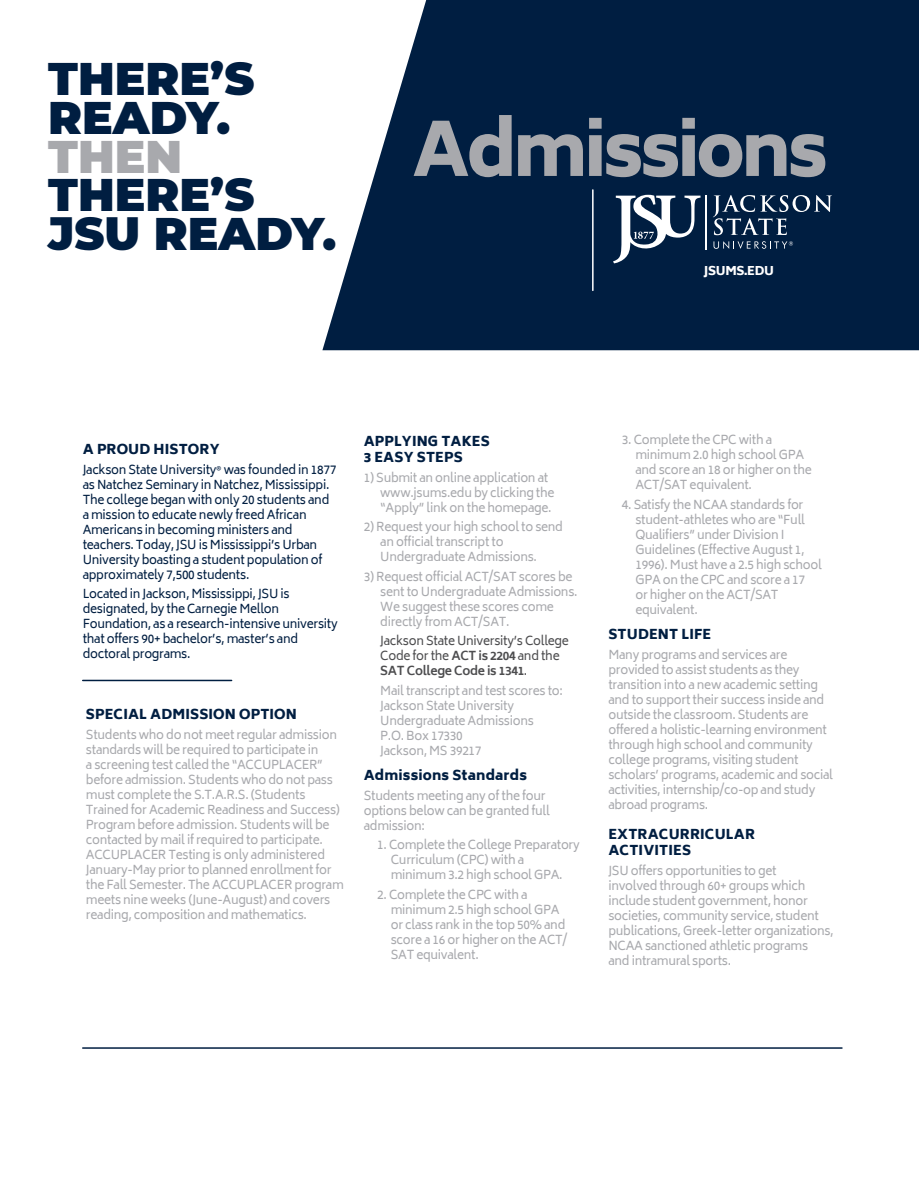
<style>
.page{position:relative;width:919px;height:1188px;background:#fff}
.page>*{position:absolute;margin:0;border:0;box-sizing:border-box;transform-origin:0 0}
.t1{font:900 72px "Biryani";letter-spacing:-.05em;color:#a8a9ad}
.t2{font:900 45.6px "Montserrat";color:#001e41}
.t3{font:900 45.6px "Montserrat";color:#a8a9ad}
.t4{font:900 13.5px/16.5px "Biryani";letter-spacing:.01em;color:#001e41}
.t5{font:12px/15px "Biryani";letter-spacing:-.025em;color:#a8a9ad}
.t6{font:12px/15px "Biryani";letter-spacing:-.025em;color:#001e41}
.t7{font:12px "Biryani";letter-spacing:-.025em;color:#4d4d4f}
.t8{font:700 12px "Biryani";letter-spacing:-.025em;color:#4d4d4f}
.t9{font:900 12px "Biryani";letter-spacing:-.025em;color:#fff}
.s1{font-size:7.5px}
.s2{font-weight:700}
.s3{font-weight:400}
</style>
<div class="page">
<hr style="left:83px;top:680px;width:148px;height:1px;background:#001e41">
<svg style="left:322px;top:0;width:596px;height:350px;background:#173252"></svg>
<hr style="left:592px;top:190px;width:1px;height:100px;background:#fff">
<svg style="left:712px;top:195px;width:119px;height:40px;background:#2f4764"></svg>
<hr style="left:704px;top:195px;width:2px;height:54px;background:#fff">
<svg style="left:613px;top:195px;width:87px;height:68px"></svg>
<svg style="left:713px;top:241px;width:79px;height:8px"></svg>
<hr style="left:83px;top:1047px;width:758px;height:2px;background:#001e41">
<p class="t2" style="left:48px;top:45px;width:208px">THERE’S</p>
<p class="t2" style="left:48px;top:83px;width:184px">READY.</p>
<p class="t3" style="left:48px;top:122px;width:135px">THEN</p>
<p class="t2" style="left:48px;top:161px;width:208px">THERE’S</p>
<p class="t2" style="left:48px;top:199px;width:289px">JSU READY.</p>
<p class="t1" style="left:411px;top:109px;width:418px">Admissions</p>
<p class="t9" style="left:703px;top:264px;width:71px">JSUMS.EDU</p>
<p class="t4" style="left:83px;top:441px;width:138px">A PROUD HISTORY</p>
<p class="t6" style="left:83px;top:462px;width:255px">Jackson State University<span class="s1">®</span> was founded in 1877 as Natchez Seminary in Natchez, Mississippi.<br>The college began with only 20 students and a mission to educate newly freed African Americans in becoming ministers and teachers. Today, JSU is Mississippi’s Urban University boasting a student population of approximately 7,500 students.</p>
<p class="t6" style="left:83px;top:586px;width:256px">Located in Jackson, Mississippi, JSU is designated, by the Carnegie Mellon Foundation, as a research-intensive university that offers 90+ bachelor’s, master’s and doctoral programs.</p>
<p class="t4" style="left:86px;top:706px;width:212px">SPECIAL ADMISSION OPTION</p>
<p class="t5" style="left:86px;top:727px;width:259px">Students who do not meet regular admission standards will be required to participate in<br>a screening test called the “ACCUPLACER” before admission. Students who do not pass must complete the S.T.A.R.S. (Students Trained for Academic Readiness and Success)<br>Program before admission. Students will be contacted by mail if required to participate.<br>ACCUPLACER Testing is only administered January-May prior to planned enrollment for the Fall Semester. The ACCUPLACER program meets nine weeks (June-August) and covers reading, composition and mathematics.</p>
<p class="t4" style="left:363px;top:433px;width:128px">APPLYING TAKES</p>
<p class="t4" style="left:363px;top:449px;width:100px">3 EASY STEPS</p>
<p class="t5" style="left:363px;top:470px;width:186px">1) Submit an online application at</p>
<p class="t5" style="left:380px;top:485px;width:176px">www.jsums.edu by clicking the</p>
<p class="t5" style="left:380px;top:500px;width:173px">“Apply” link on the homepage.</p>
<p class="t5" style="left:363px;top:520px;width:201px">2) Request your high school to send</p>
<p class="t5" style="left:380px;top:535px;width:125px">an official transcript to</p>
<p class="t5" style="left:380px;top:550px;width:158px">Undergraduate Admissions.</p>
<p class="t5" style="left:363px;top:569px;width:210px">3) Request official ACT/SAT scores be</p>
<p class="t5" style="left:380px;top:584px;width:199px">sent to Undergraduate Admissions.</p>
<p class="t5" style="left:380px;top:599px;width:175px">We suggest these scores come</p>
<p class="t5" style="left:380px;top:614px;width:131px">directly from ACT/SAT.</p>
<p class="t7" style="left:380px;top:634px;width:190px">Jackson State University’s College</p>
<p class="t7" style="left:380px;top:649px;width:181px">Code for the <span class="s2">ACT is 2204</span> and the</p>
<p class="t8" style="left:380px;top:664px;width:148px">SAT College Code is 1341<span class="s3">.</span></p>
<p class="t5" style="left:380px;top:683px;width:184px">Mail transcript and test scores to:</p>
<p class="t5" style="left:380px;top:698px;width:135px">Jackson State University</p>
<p class="t5" style="left:380px;top:713px;width:155px">Undergraduate Admissions</p>
<p class="t5" style="left:380px;top:728px;width:84px">P.O. Box 17330</p>
<p class="t5" style="left:380px;top:743px;width:103px">Jackson, MS 39217</p>
<p class="t4" style="left:363px;top:767px;width:165px">Admissions Standards</p>
<p class="t5" style="left:363px;top:788px;width:188px">Students meeting any of the four options below can be granted full admission:</p>
<p class="t5" style="left:377px;top:838px;width:204px">1. Complete the College Preparatory</p>
<p class="t5" style="left:390px;top:853px;width:135px">Curriculum (CPC) with a</p>
<p class="t5" style="left:390px;top:868px;width:173px">minimum 3.2 high school GPA.</p>
<p class="t5" style="left:377px;top:887px;width:152px">2. Complete the CPC with a</p>
<p class="t5" style="left:390px;top:902px;width:170px">minimum 2.5 high school GPA</p>
<p class="t5" style="left:390px;top:917px;width:176px">or class rank in the top 50% and</p>
<p class="t5" style="left:390px;top:932px;width:178px">score a 16 or higher on the ACT/</p>
<p class="t5" style="left:390px;top:947px;width:89px">SAT equivalent.</p>
<p class="t5" style="left:621px;top:432px;width:152px">3. Complete the CPC with a</p>
<p class="t5" style="left:635px;top:447px;width:170px">minimum 2.0 high school GPA</p>
<p class="t5" style="left:635px;top:462px;width:178px">and score an 18 or higher on the</p>
<p class="t5" style="left:635px;top:477px;width:118px">ACT/SAT equivalent.</p>
<p class="t5" style="left:621px;top:497px;width:183px">4. Satisfy the NCAA standards for</p>
<p class="t5" style="left:635px;top:512px;width:171px">student-athletes who are “Full</p>
<p class="t5" style="left:635px;top:527px;width:150px">Qualifiers” under Division I</p>
<p class="t5" style="left:635px;top:542px;width:171px">Guidelines (Effective August 1,</p>
<p class="t5" style="left:635px;top:557px;width:188px">1996). Must have a 2.5 high school</p>
<p class="t5" style="left:635px;top:572px;width:171px">GPA on the CPC and score a 17</p>
<p class="t5" style="left:635px;top:587px;width:145px">or higher on the ACT/SAT</p>
<p class="t5" style="left:635px;top:602px;width:64px">equivalent.</p>
<p class="t4" style="left:608px;top:626px;width:104px">STUDENT LIFE</p>
<p class="t5" style="left:608px;top:647px;width:226px">Many programs and services are provided to assist students as they transition into a new academic setting and to support their success inside and outside the classroom. Students are offered a holistic-learning environment through high school and community college programs, visiting student scholars’ programs, academic and social</p>
<p class="t5" style="left:608px;top:782px;width:208px">activities, internship/co-op and study abroad programs.</p>
<p class="t4" style="left:608px;top:826px;width:148px">EXTRACURRICULAR<br>ACTIVITIES</p>
<p class="t5" style="left:608px;top:863px;width:227px">JSU offers opportunities to get<br>involved through 60+ groups which include student government, honor societies, community service, student publications, Greek-letter organizations, NCAA sanctioned athletic programs</p>
<p class="t5" style="left:608px;top:953px;width:124px">and intramural sports.</p>
</div>
